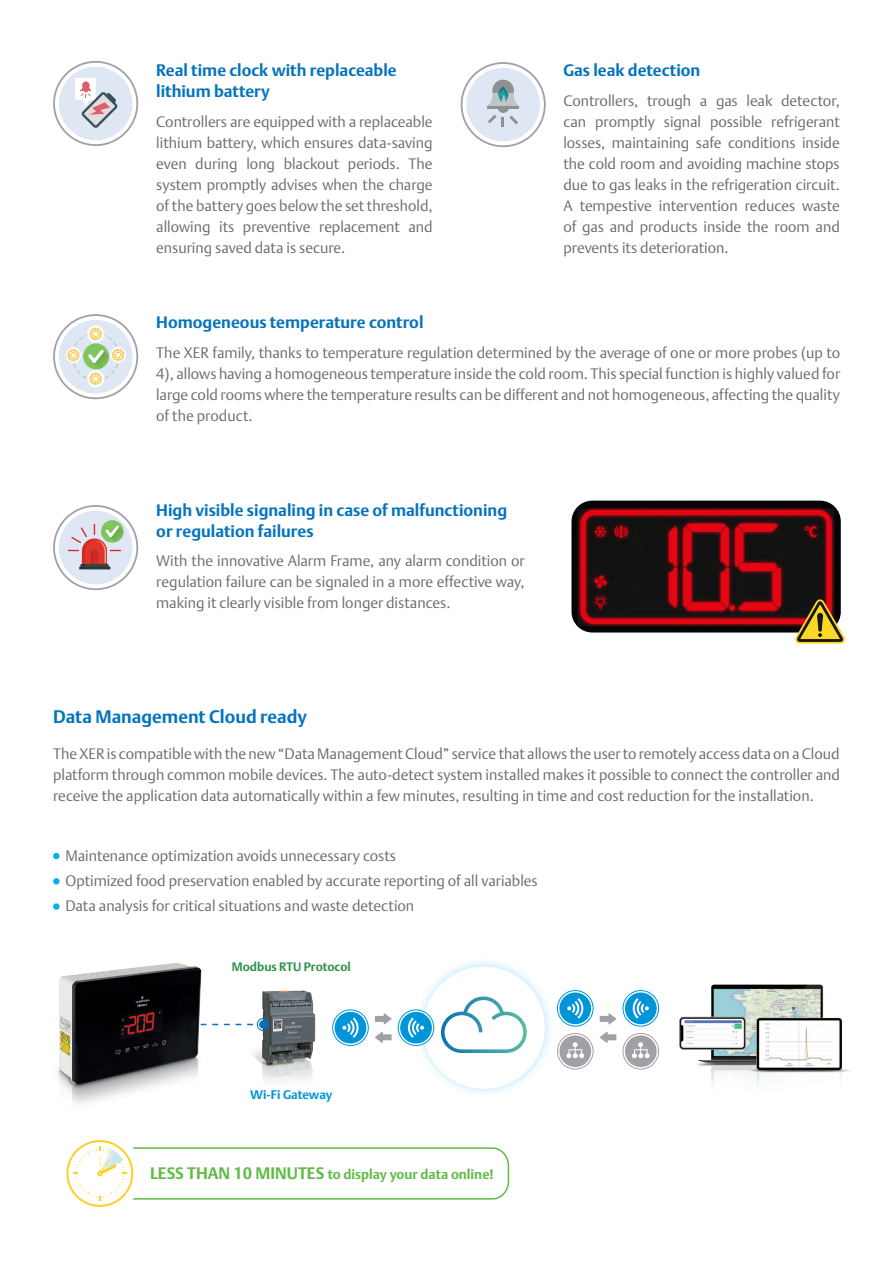
<style>
.page{position:relative;width:893px;height:1263px;background:#fff}
.page>*{position:absolute;margin:0;border:0;box-sizing:border-box;transform-origin:0 0}
.t1{font:700 18px "DTL Argo T";color:#0574bc}
.Testo{font:700 16.5px/21px "DTL Argo T";color:#0574bc}
.Testo-2{font:300 15px/21px "DTL Argo T";color:#6c6d70;text-align:justify}
.Testo_INTRO-INDICI{font:300 15px "DTL Argo T";color:#6c6d70}
.TESTO_INTRO{font:700 13.5px "DTL Argo T";color:#60bb46}
.Testo-3{font:700 12.45px "DTL Argo T";letter-spacing:-.005em;color:#0095d9}
.Testo-4{font:700 12.15px "DTL Argo T";color:#30924a}
.s1{font-size:16.5px}
</style>
<div class="page">
<div style="left:413px;top:957px;width:141px;height:141px;background:#7cd3f6;opacity:.57"></div>
<div style="left:423px;top:966px;width:122px;height:123px;background:#fff;border-radius:50%"></div>
<svg style="left:441px;top:996px;width:86px;height:57px"></svg>
<img style="left:57px;top:963px;width:161px;height:141px">
<img style="left:247px;top:990px;width:86px;height:91px">
<div style="left:398px;top:1009px;width:36px;height:37px;border:1px solid #0095d9;border-radius:50%"></div>
<div style="left:400px;top:1012px;width:32px;height:31px;background:#0095d9;border-radius:50%"></div>
<svg style="left:408px;top:1017px;width:16px;height:21px"></svg>
<div style="left:557px;top:1033px;width:36px;height:36px;border:1px solid #a0a1a5;border-radius:50%"></div>
<div style="left:559px;top:1035px;width:32px;height:32px;background:#a0a1a5;border-radius:50%"></div>
<div style="left:332px;top:1009px;width:37px;height:37px;border:1px solid #0095d9;border-radius:50%"></div>
<div style="left:335px;top:1012px;width:31px;height:31px;background:#0095d9;border-radius:50%"></div>
<svg style="left:342px;top:1017px;width:17px;height:21px"></svg>
<div style="left:557px;top:990px;width:36px;height:36px;border:1px solid #0095d9;border-radius:50%"></div>
<div style="left:559px;top:992px;width:32px;height:32px;background:#0095d9;border-radius:50%"></div>
<svg style="left:567px;top:998px;width:16px;height:20px"></svg>
<svg style="left:375px;top:1013px;width:17px;height:11px"></svg>
<svg style="left:600px;top:1013px;width:16px;height:11px"></svg>
<svg style="left:375px;top:1032px;width:17px;height:11px"></svg>
<svg style="left:600px;top:1032px;width:16px;height:11px"></svg>
<svg style="left:566px;top:1042px;width:18px;height:16px"></svg>
<div style="left:53px;top:853px;width:7px;height:6px;background:#00b0e9;border-radius:50%"></div>
<div style="left:53px;top:878px;width:7px;height:6px;background:#00b0e9;border-radius:50%"></div>
<svg style="left:53px;top:903px;width:7px;height:7px"></svg>
<div style="left:66px;top:1140px;width:67px;height:67px;border:2px solid #ffcf21;border-radius:50%"></div>
<svg style="left:73px;top:1146px;width:437px;height:55px"></svg>
<div style="left:59px;top:67px;width:73px;height:73px;background:#dfe6f4;border-radius:50%"></div>
<div style="left:75px;top:78px;width:21px;height:22px;background:#fff"></div>
<svg style="left:81px;top:82px;width:37px;height:46px"></svg>
<div style="left:53px;top:61px;width:85px;height:85px;border:2px solid #a0a1a5;border-radius:50%"></div>
<div style="left:59px;top:320px;width:73px;height:73px;background:#dfe6f4;border-radius:50%"></div>
<div style="left:66px;top:347px;width:15px;height:16px;background:#fff;border-radius:50%"></div>
<div style="left:87px;top:370px;width:17px;height:17px;background:#fff;border-radius:50%"></div>
<svg style="left:87px;top:325px;width:17px;height:18px"></svg>
<svg style="left:67px;top:328px;width:58px;height:57px"></svg>
<div style="left:53px;top:314px;width:85px;height:85px;border:2px solid #a0a1a5;border-radius:50%"></div>
<div style="left:466px;top:68px;width:74px;height:73px;background:#dfe6f4;border-radius:50%"></div>
<div style="left:498px;top:102px;width:11px;height:11px;background:#8e9091;border-radius:50%"></div>
<hr style="left:488px;top:106px;width:31px;height:2px;background:#8e9091">
<svg style="left:488px;top:115px;width:30px;height:12px"></svg>
<svg style="left:488px;top:80px;width:31px;height:26px"></svg>
<div style="left:461px;top:62px;width:85px;height:85px;border:2px solid #a0a1a5;border-radius:50%"></div>
<div style="left:59px;top:511px;width:73px;height:73px;background:#dfe6f4;border-radius:50%"></div>
<div style="left:101px;top:520px;width:22px;height:23px;background:#81c55d;border-radius:50%"></div>
<svg style="left:68px;top:524px;width:55px;height:45px"></svg>
<div style="left:53px;top:505px;width:85px;height:85px;border:2px solid #a0a1a5;border-radius:50%"></div>
<img style="left:571px;top:501px;width:270px;height:131px">
<svg style="left:794px;top:599px;width:51px;height:45px;background:#8e732f"></svg>
<div style="left:257px;top:1018px;width:13px;height:13px;border:1px solid #0574bc;border-radius:50%"></div>
<div style="left:259px;top:1020px;width:9px;height:9px;background:#0574bc;border-radius:50%"></div>
<img style="left:622px;top:984px;width:229px;height:100px">
<svg style="left:201px;top:1024px;width:52px;height:1px"></svg>
<p class="Testo" style="left:156px;top:59px;width:242px">Real time clock with replaceable lithium battery</p>
<p class="Testo-2" style="left:156px;top:111px;width:278px">Controllers are equipped with a replaceable lithium battery, which ensures data-saving even during long blackout periods. The system promptly advises when the charge of the battery goes below the set threshold, allowing its preventive replacement and ensuring saved data is secure.</p>
<p class="Testo" style="left:563px;top:59px;width:138px">Gas leak detection</p>
<p class="Testo-2" style="left:563px;top:90px;width:278px">Controllers, trough a gas leak detector, can promptly signal possible refrigerant losses, maintaining safe conditions inside the cold room and avoiding machine stops due to gas leaks in the refrigeration circuit.<br>A tempestive intervention reduces waste of gas and products inside the room and prevents its deterioration.</p>
<p class="Testo" style="left:156px;top:311px;width:269px">Homogeneous temperature control</p>
<p class="Testo-2" style="left:156px;top:342px;width:685px">The XER family, thanks to temperature regulation determined by the average of one or more probes (up to 4), allows having a homogeneous temperature inside the cold room. This special function is highly valued for large cold rooms where the temperature results can be different and not homogeneous, affecting the quality of the product.</p>
<p class="Testo" style="left:156px;top:499px;width:352px">High visible signaling in case of malfunctioning or regulation failures</p>
<p class="Testo-2" style="left:156px;top:550px;width:370px">With the innovative Alarm Frame, any alarm condition or regulation failure can be signaled in a more effective way, making it clearly visible from longer distances.</p>
<p class="t1" style="left:53px;top:706px;width:255px">Data Management Cloud ready</p>
<p class="Testo-2" style="left:53px;top:743px;width:788px">The XER is compatible with the new “Data Management Cloud” service that allows the user to remotely access data on a Cloud platform through common mobile devices. The auto-detect system installed makes it possible to connect the controller and receive the application data automatically within a few minutes, resulting in time and cost reduction for the installation.</p>
<p class="Testo_INTRO-INDICI" style="left:66px;top:846px;width:332px">Maintenance optimization avoids unnecessary costs</p>
<p class="Testo_INTRO-INDICI" style="left:66px;top:872px;width:474px">Optimized food preservation enabled by accurate reporting of all variables</p>
<p class="Testo_INTRO-INDICI" style="left:66px;top:897px;width:350px">Data analysis for critical situations and waste detection</p>
<p class="Testo-4" style="left:232px;top:960px;width:121px">Modbus RTU Protocol</p>
<p class="Testo-3" style="left:250px;top:1088px;width:84px">Wi-Fi Gateway</p>
<p class="TESTO_INTRO" style="left:150px;top:1166px;width:345px"><span class="s1">LESS THAN 10 MINUTES</span> to display your data online!</p>
</div>
